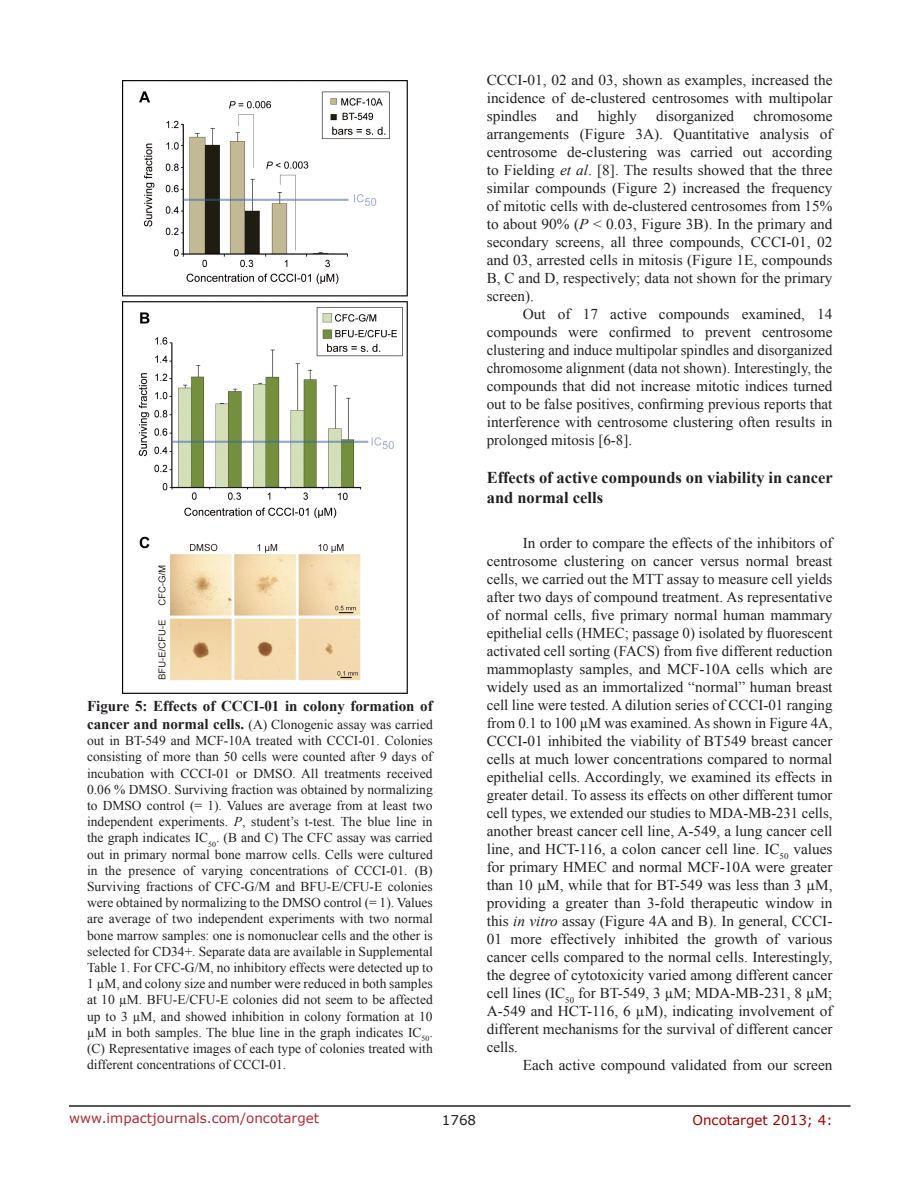
<style>
.page{position:relative;width:918px;height:1188px;background:#fff}
.page>*{position:absolute;margin:0;border:0;box-sizing:border-box;transform-origin:0 0}
.SubHeading{font:700 16.5px/19.8px "Times New Roman";color:#221f22}
.BodyText{font:15px/18px "Times New Roman";color:#221f22;text-align:justify}
.FigureText{font:700 15px "Times New Roman";color:#221f22}
.FigureText-2{font:13.5px/16.2px "Times New Roman";color:#221f22;text-align:justify}
.t1{font:13.5px "Verdana";color:#ac2b31}
.t2{font:13.5px "Verdana";color:#970000}
.t3{font:13.5px "Verdana";color:#221f22}
.s1{font-weight:700;font-size:15px}
.s2{font-style:italic}
</style>
<div class="page">
<hr style="left:69px;top:1105px;width:781px;height:2px;background:#231f20">
<img style="left:123px;top:80px;width:284px;height:613px">
<p class="FigureText" style="left:87px;top:695px;width:347px">Figure 5: Effects of CCCI-01 in colony formation of</p>
<p class="FigureText-2" style="left:87px;top:716px;width:347px"><span class="s1">cancer and normal cells.</span> (A) Clonogenic assay was carried out in BT-549 and MCF-10A treated with CCCI-01. Colonies consisting of more than 50 cells were counted after 9 days of incubation with CCCI-01 or DMSO. All treatments received 0.06 % DMSO. Surviving fraction was obtained by normalizing to DMSO control (= 1). Values are average from at least two independent experiments. <span class="s2">P</span>, student’s t-test. The blue line in the graph indicates IC<sub>50</sub>. (B and C) The CFC assay was carried out in primary normal bone marrow cells. Cells were cultured in the presence of varying concentrations of CCCI-01. (B)<br>Surviving fractions of CFC-G/M and BFU-E/CFU-E colonies were obtained by normalizing to the DMSO control (= 1). Values are average of two independent experiments with two normal bone marrow samples: one is nomonuclear cells and the other is selected for CD34+. Separate data are available in Supplemental Table 1. For CFC-G/M, no inhibitory effects were detected up to 1 µM, and colony size and number were reduced in both samples at 10 µM. BFU-E/CFU-E colonies did not seem to be affected up to 3 µM, and showed inhibition in colony formation at 10 µM in both samples. The blue line in the graph indicates IC<sub>50</sub>. (C) Representative images of each type of colonies treated with different concentrations of CCCI-01.</p>
<p class="BodyText" style="left:487px;top:71px;width:347px">CCCI-01, 02 and 03, shown as examples, increased the incidence of de-clustered centrosomes with multipolar spindles</p>
<p class="BodyText" style="left:487px;top:107px;width:347px;text-indent:267px">chromosome arrangements (Figure 3A). Quantitative analysis of centrosome de-clustering was carried out according to Fielding <span class="s2">et al</span>. [8]. The results showed that the three similar compounds (Figure 2) increased the frequency of mitotic cells with de-clustered centrosomes from 15% to about 90% (<span class="s2">P</span> &lt; 0.03, Figure 3B). In the primary and secondary screens, all three compounds, CCCI-01, 02 and 03, arrested cells in mitosis (Figure 1E, compounds B, C and D, respectively; data not shown for the primary screen).</p>
<p class="BodyText" style="left:487px;top:305px;width:347px;text-indent:36px">Out of 17 active compounds examined, 14 compounds were confirmed to prevent centrosome clustering and induce multipolar spindles and disorganized chromosome alignment (data not shown). Interestingly, the compounds that did not increase mitotic indices turned out to be false positives, confirming previous reports that interference with centrosome clustering often results in prolonged mitosis [6-8].</p>
<p class="SubHeading" style="left:487px;top:467px;width:348px">Effects of active compounds on viability in cancer and normal cells</p>
<p class="BodyText" style="left:487px;top:534px;width:347px;text-indent:36px">In order to compare the effects of the inhibitors of centrosome clustering on cancer versus normal breast cells, we carried out the MTT assay to measure cell yields after two days of compound treatment. As representative of normal cells, five primary normal human mammary epithelial cells (HMEC; passage 0) isolated by fluorescent activated cell sorting (FACS) from five different reduction mammoplasty samples, and MCF-10A cells which are widely used as an immortalized “normal” human breast cell line were tested. A dilution series of CCCI-01 ranging from 0.1 to 100 µM was examined. As shown in Figure 4A, CCCI-01 inhibited the viability of BT549 breast cancer cells at much lower concentrations compared to normal epithelial cells. Accordingly, we examined its effects in greater detail. To assess its effects on other different tumor cell types, we extended our studies to MDA-MB-231 cells, another breast cancer cell line, A-549, a lung cancer cell line, and HCT-116, a colon cancer cell line. IC<sub>50</sub> values for primary HMEC and normal MCF-10A were greater than 10 µM, while that for BT-549 was less than 3 µM, providing a greater than 3-fold therapeutic window in this <span class="s2">in vitro</span> assay (Figure 4A and B). In general, CCCI-01 more effectively inhibited the growth of various cancer cells compared to the normal cells. Interestingly, the degree of cytotoxicity varied among different cancer cell lines (IC<sub>50</sub> for BT-549, 3 µM; MDA-MB-231, 8 µM; A-549 and HCT-116, 6 µM), indicating involvement of different mechanisms for the survival of different cancer cells.</p>
<p class="BodyText" style="left:523px;top:1056px;width:311px">Each active compound validated from our screen</p>
<p class="BodyText" style="left:556px;top:107px;width:24px">and</p>
<p class="BodyText" style="left:598px;top:107px;width:41px">highly</p>
<p class="BodyText" style="left:656px;top:107px;width:79px">disorganized</p>
<p class="t1" style="left:69px;top:1109px;width:252px">www.impactjournals.com/oncotarget</p>
<p class="t3" style="left:442px;top:1111px;width:36px">1768</p>
<p class="t2" style="left:692px;top:1111px;width:142px">Oncotarget 2013; 4:</p>
</div>
